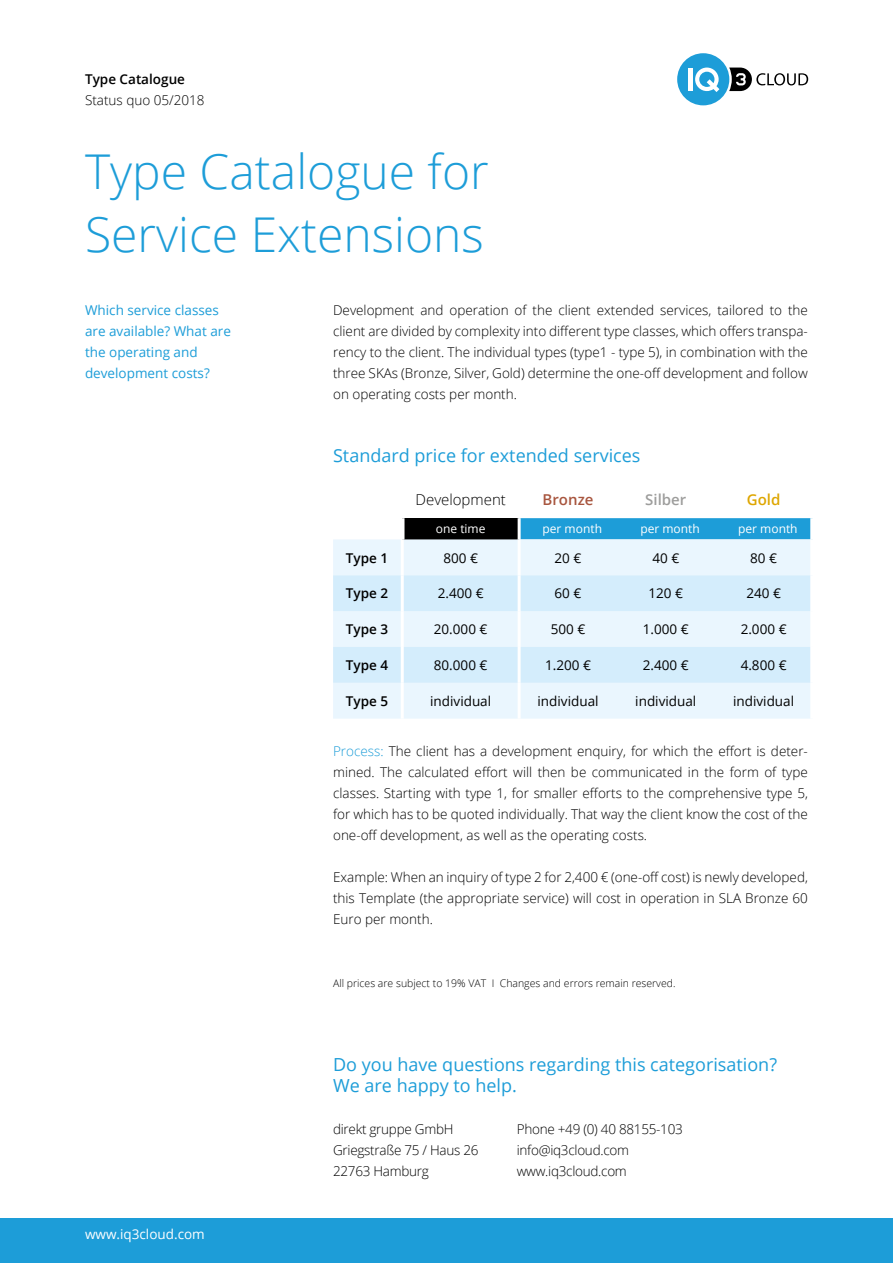
<style>
.page{position:relative;width:893px;height:1263px;background:#fff}
.page>*{position:absolute;margin:0;border:0;box-sizing:border-box;transform-origin:0 0}
.t1{font:300 48px/63px "Open Sans";color:#1d9dd8}
.t2{font:18px/21.6px "Open Sans";color:#1d9dd8}
.t3{font:300 15px "Open Sans";color:#000}
.t4{font:600 15px "Open Sans";color:#a8563f}
.t5{font:600 15px "Open Sans";color:#9d9d9c}
.t6{font:600 15px "Open Sans";color:#dea600}
.t7{font:300 13.5px/21px "Open Sans";color:#000;text-align:justify}
.t8{font:13.5px "Open Sans";color:#000}
.t9{font:300 13.5px/21px "Open Sans";letter-spacing:-.02em;color:#000}
.t10{font:13.5px/21px "Open Sans";color:#1d9dd8}
.t11{font:600 13.5px "Open Sans";color:#000}
.t12{font:13.5px "Open Sans";color:#fff}
.t13{font:12px "Open Sans";color:#fff}
.t14{font:300 10.5px "Open Sans";color:#000}
.s1{color:#1d9dd8}
</style>
<div class="page">
<div style="left:0;top:1218px;width:893px;height:45px;background:#1d9dd8"></div>
<div style="left:677px;top:53px;width:52px;height:52px;background:#1d9dd8;border-radius:50%"></div>
<div style="left:688px;top:68px;width:5px;height:23px;background:#fff"></div>
<svg style="left:695px;top:68px;width:24px;height:24px"></svg>
<svg style="left:729px;top:68px;width:79px;height:23px"></svg>
<svg style="left:404px;top:518px;width:406px;height:21px;background:#16719b"></svg>
<div style="left:333px;top:539px;width:477px;height:180px;background:#eaf6fe"></div>
<svg style="left:333px;top:575px;width:477px;height:108px;background:#dbf0fc"></svg>
<hr style="left:518px;top:518px;width:3px;height:21px;background:#fff">
<hr style="left:518px;top:539px;width:3px;height:36px;background:#fff">
<hr style="left:518px;top:575px;width:3px;height:36px;background:#fff">
<hr style="left:518px;top:611px;width:3px;height:36px;background:#fff">
<hr style="left:518px;top:647px;width:3px;height:36px;background:#fff">
<hr style="left:518px;top:683px;width:3px;height:36px;background:#fff">
<hr style="left:401px;top:539px;width:3px;height:36px;background:#fff">
<hr style="left:401px;top:575px;width:3px;height:36px;background:#fff">
<hr style="left:401px;top:611px;width:3px;height:36px;background:#fff">
<hr style="left:401px;top:647px;width:3px;height:36px;background:#fff">
<hr style="left:401px;top:683px;width:3px;height:36px;background:#fff">
<p class="t11" style="left:85px;top:70px;width:101px">Type Catalogue</p>
<p class="t7" style="left:85px;top:89px;width:121px">Status quo 05/2018</p>
<h1 class="t1" style="left:85px;top:139px;width:405px">Type Catalogue for<br>Service Extensions</h1>
<p class="t10" style="left:85px;top:299px;width:147px">Which service classes are available? What are the operating and development costs?</p>
<p class="t12" style="left:85px;top:1225px;width:121px">www.iq3cloud.com</p>
<p class="t7" style="left:333px;top:299px;width:476px">Development and operation of the client extended services, tailored to the client are divided by complexity into different type classes, which offers transpa&shy;rency to the client. The individual types (type1 - type 5), in combination with the three SKAs (Bronze, Silver, Gold) determine the one-off development and follow on operating costs per month.</p>
<h2 class="t2" style="left:333px;top:444px;width:309px">Standard price for extended services</h2>
<p class="t3" style="left:415px;top:490px;width:92px">Development</p>
<p class="t4" style="left:543px;top:490px;width:52px">Bronze</p>
<p class="t5" style="left:645px;top:490px;width:43px">Silber</p>
<p class="t6" style="left:747px;top:490px;width:35px">Gold</p>
<p class="t13" style="left:436px;top:521px;width:51px">one time</p>
<p class="t13" style="left:543px;top:521px;width:61px">per month</p>
<p class="t13" style="left:640px;top:521px;width:61px">per month</p>
<p class="t13" style="left:738px;top:521px;width:61px">per month</p>
<p class="t11" style="left:346px;top:548px;width:44px">Type 1</p>
<p class="t8" style="left:443px;top:548px;width:36px">800 €</p>
<p class="t8" style="left:555px;top:548px;width:28px">20 €</p>
<p class="t8" style="left:652px;top:548px;width:28px">40 €</p>
<p class="t8" style="left:750px;top:548px;width:28px">80 €</p>
<p class="t11" style="left:346px;top:584px;width:44px">Type 2</p>
<p class="t8" style="left:438px;top:584px;width:47px">2.400 €</p>
<p class="t8" style="left:555px;top:584px;width:28px">60 €</p>
<p class="t8" style="left:648px;top:584px;width:36px">120 €</p>
<p class="t8" style="left:746px;top:584px;width:36px">240 €</p>
<p class="t11" style="left:346px;top:620px;width:44px">Type 3</p>
<p class="t8" style="left:434px;top:620px;width:55px">20.000 €</p>
<p class="t8" style="left:551px;top:620px;width:36px">500 €</p>
<p class="t8" style="left:643px;top:620px;width:47px">1.000 €</p>
<p class="t8" style="left:741px;top:620px;width:47px">2.000 €</p>
<p class="t11" style="left:346px;top:656px;width:44px">Type 4</p>
<p class="t8" style="left:434px;top:656px;width:55px">80.000 €</p>
<p class="t8" style="left:545px;top:656px;width:47px">1.200 €</p>
<p class="t8" style="left:643px;top:656px;width:47px">2.400 €</p>
<p class="t8" style="left:741px;top:656px;width:47px">4.800 €</p>
<p class="t11" style="left:346px;top:692px;width:44px">Type 5</p>
<p class="t8" style="left:430px;top:692px;width:63px">individual</p>
<p class="t8" style="left:537px;top:692px;width:63px">individual</p>
<p class="t8" style="left:635px;top:692px;width:63px">individual</p>
<p class="t8" style="left:733px;top:692px;width:63px">individual</p>
<p class="t7" style="left:333px;top:740px;width:476px"><span class="s1">Process:</span> The client has a development enquiry, for which the effort is deter&shy;mined. The calculated effort will then be communicated in the form of type classes. Starting with type 1, for smaller efforts to the comprehensive type 5, for which has to be quoted individually. That way the client know the cost of the one-off development, as well as the operating costs.</p>
<p class="t7" style="left:333px;top:866px;width:476px">Example: When an inquiry of type 2 for 2,400 € (one-off cost) is newly developed, this Template (the appropriate service) will cost in operation in SLA Bronze 60<br>Euro per month.</p>
<p class="t14" style="left:333px;top:976px;width:344px">All prices are subject to 19% VAT I Changes and errors remain reserved.</p>
<h2 class="t2" style="left:333px;top:1053px;width:445px">Do you have questions regarding this categorisation?<br>We are happy to help.</h2>
<p class="t9" style="left:333px;top:1118px;width:147px">direkt gruppe GmbH<br>Griegstraße 75 / Haus 26<br>22763 Hamburg</p>
<p class="t9" style="left:517px;top:1118px;width:168px">Phone +49 (0) 40 88155-103 info@iq3cloud.com www.iq3cloud.com</p>
</div>
